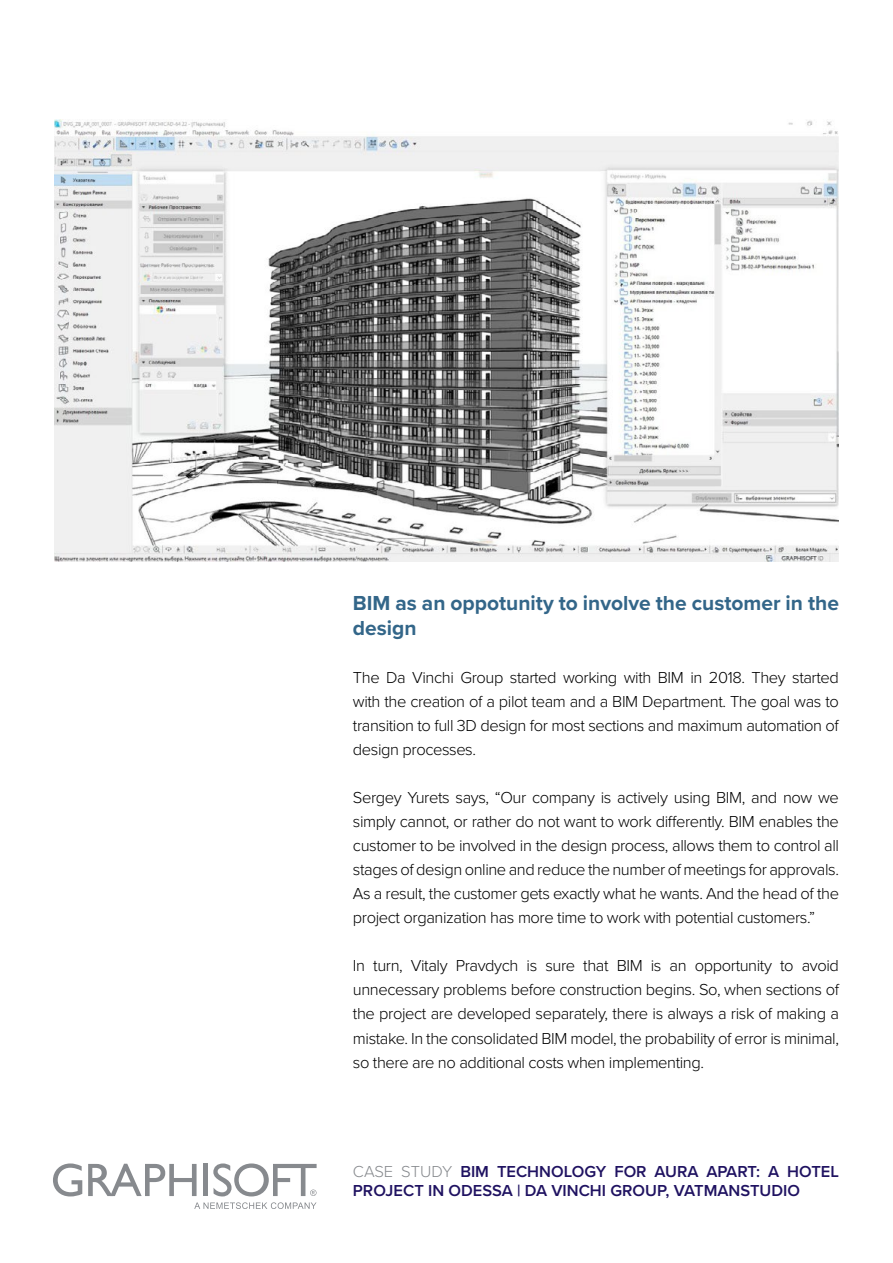
<style>
.page{position:relative;width:893px;height:1263px;background:#fff}
.page>*{position:absolute;margin:0;border:0;box-sizing:border-box;transform-origin:0 0}
.t1{font:700 21px/25.2px "Proxima Nova";color:#336689}
.t2{font:300 16.5px/24px "Proxima Nova";letter-spacing:-.025em;color:#000;text-align:justify}
.t3{font:600 16.5px/19.8px "Proxima Nova";color:#1f1261}
.s1{font-weight:300;color:#878a8e}
</style>
<div class="page">
<svg style="left:53px;top:1163px;width:29px;height:33px"></svg>
<svg style="left:88px;top:1164px;width:109px;height:32px"></svg>
<div style="left:203px;top:1163px;width:5px;height:33px;background:#878a8e"></div>
<svg style="left:213px;top:1163px;width:104px;height:33px"></svg>
<svg style="left:194px;top:1202px;width:123px;height:7px"></svg>
<img style="left:54px;top:119px;width:785px;height:443px">
<p class="t1" style="left:353px;top:590px;width:487px">BIM as an oppotunity to involve the customer in the design</p>
<p class="t2" style="left:353px;top:665px;width:488px">The Da Vinchi Group started working with BIM in 2018. They started with the creation of a pilot team and a BIM Department. The goal was to transition to full 3D design for most sections and maximum automation of design processes.</p>
<p class="t2" style="left:353px;top:785px;width:488px">Sergey Yurets says, “Our company is actively using BIM, and now we simply cannot, or rather do not want to work differently. BIM enables the customer to be involved in the design process, allows them to control all stages of design online and reduce the number of meetings for approvals.<br>As a result, the customer gets exactly what he wants. And the head of the project organization has more time to work with potential customers.”</p>
<p class="t2" style="left:353px;top:953px;width:488px">In turn, Vitaly Pravdych is sure that BIM is an opportunity to avoid unnecessary problems before construction begins. So, when sections of the project are developed separately, there is always a risk of making a mistake. In the consolidated BIM model, the probability of error is minimal, so there are no additional costs when implementing.</p>
<p class="t3" style="left:353px;top:1161px;width:487px"><span class="s1">CASE STUDY</span> BIM TECHNOLOGY FOR AURA APART: A HOTEL<br>PROJECT IN ODESSA | DA VINCHI GROUP, VATMANSTUDIO</p>
</div>
